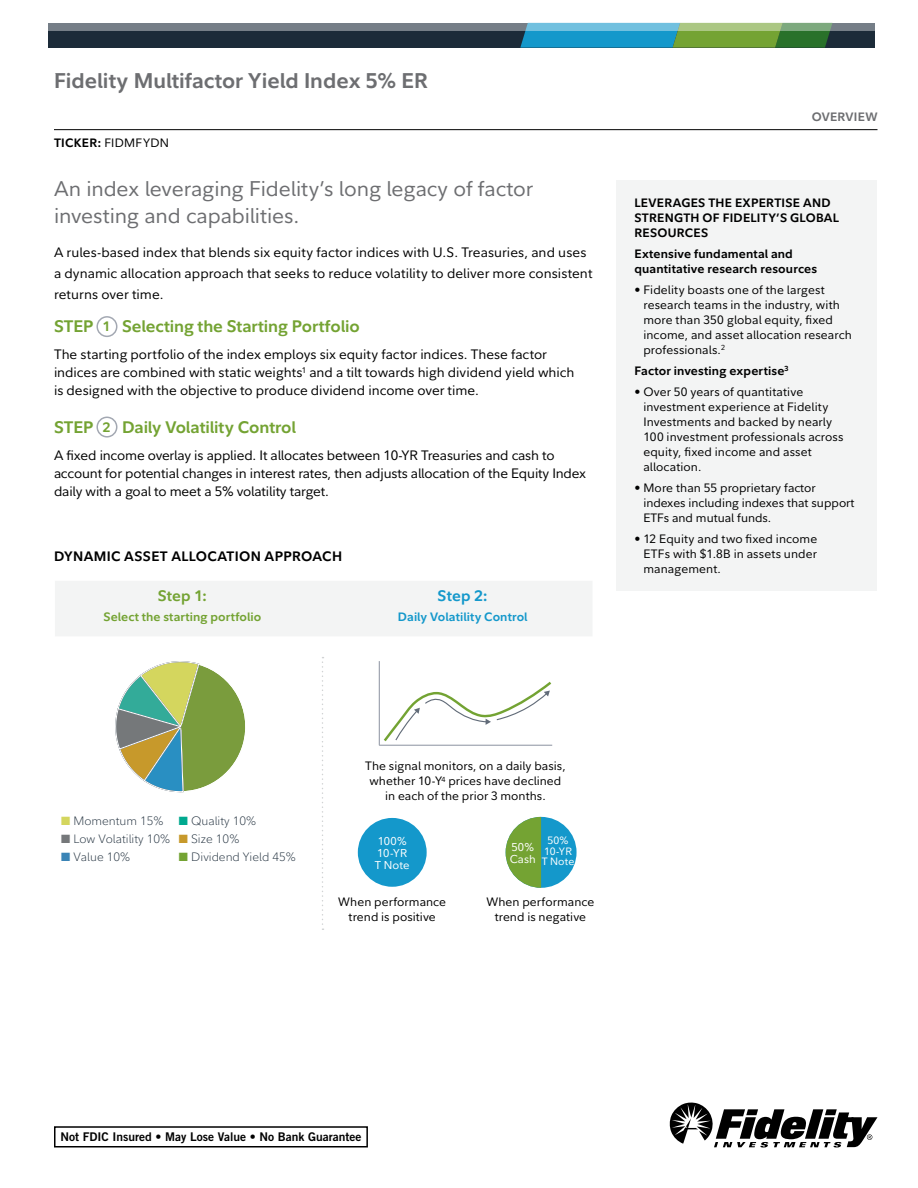
<style>
.page{position:relative;width:918px;height:1188px;background:#fff}
.page>*{position:absolute;margin:0;border:0;box-sizing:border-box;transform-origin:0 0}
.t1{font:21px/27px "Fidelity Sans";letter-spacing:-.005em;color:#6d6e71}
.t2{font:700 21px "Fidelity Sans";color:#6d6e71}
.t3{font:700 16.5px "Fidelity Sans";letter-spacing:-.005em;color:#74a333}
.t4{font:700 15px "Fidelity Sans";color:#74a333}
.t5{font:700 15px "Fidelity Sans";color:#1498cb}
.t6{font:13.5px/18px "Fidelity Sans";color:#000}
.t7{font:700 13.5px "Fidelity Sans";letter-spacing:.025em;color:#000}
.t8{font:700 13.5px "Fidelity Sans";color:#74a333}
.t9{font:12px/15px "Fidelity Sans";letter-spacing:.005em;color:#000}
.t10{font:700 12px/15px "Fidelity Sans";letter-spacing:.015em;color:#000}
.t11{font:300 12px "Fidelity Sans";color:#1c2b39}
.t12{font:12px "Trade Gothic LT Std Bd 2";color:#000}
.t13{font:700 12px "Fidelity Sans";letter-spacing:.01em;color:#74a333}
.t14{font:700 12px "Fidelity Sans";letter-spacing:.005em;color:#1498cb}
.t15{font:12px "Fidelity Sans";letter-spacing:.025em;color:#000}
.t16{font:700 12px "Fidelity Sans";letter-spacing:.025em;color:#6d6e71}
.t17{font:11.25px/12px "Fidelity Sans";letter-spacing:.01em;color:#fff}
.t18{font:10.5px/10.5px "Fidelity Sans";letter-spacing:.015em;color:#fff;text-align:center}
.s1{font-weight:700}
.s2{color:#d4d65e}
.s3{color:#00a98f}
.s4{color:#75787a}
.s5{color:#c7992b}
.s6{color:#3a84b6}
.s7{color:#74a333}
</style>
<div class="page">
<div style="left:48px;top:23px;width:826px;height:25px;background:#1c2b39"></div>
<svg style="left:520px;top:31px;width:310px;height:17px;background:#36917a"></svg>
<svg style="left:48px;top:22px;width:827px;height:9px;background:#89a1a1"></svg>
<hr style="left:54px;top:129px;width:824px;height:1px;background:#000">
<div style="left:54px;top:1126px;width:314px;height:22px;border:2px solid #000"></div>
<div style="left:616px;top:180px;width:262px;height:411px;background:#f3f4f4"></div>
<svg style="left:670px;top:1103px;width:208px;height:45px"></svg>
<div style="left:96px;top:316px;width:21px;height:21px;border:2px solid #a3a8b2;border-radius:50%"></div>
<div style="left:96px;top:417px;width:21px;height:21px;border:2px solid #a3a8b2;border-radius:50%"></div>
<div style="left:55px;top:581px;width:537px;height:55px;background:#f3f4f4"></div>
<svg style="left:322px;top:657px;width:1px;height:273px"></svg>
<svg style="left:115px;top:661px;width:130px;height:132px"></svg>
<hr style="left:379px;top:661px;width:1px;height:84px;background:#a3a8b3">
<hr style="left:379px;top:745px;width:173px;height:1px;background:#a3a8b3">
<svg style="left:383px;top:681px;width:169px;height:61px"></svg>
<div style="left:358px;top:818px;width:69px;height:69px;background:#1498cb;border-radius:50%"></div>
<div style="left:506px;top:817px;width:71px;height:71px;background:#1498cb;border-radius:50%"></div>
<svg style="left:506px;top:817px;width:35px;height:71px"></svg>
<h1 class="t2" style="left:54px;top:67px;width:375px">Fidelity Multifactor Yield Index 5% ER</h1>
<p class="t15" style="left:54px;top:135px;width:117px"><span class="s1">TICKER:</span> FIDMFYDN</p>
<h1 class="t1" style="left:54px;top:175px;width:481px">An index leveraging Fidelity’s long legacy of factor investing and capabilities.</h1>
<p class="t6" style="left:54px;top:242px;width:540px;line-height:21px">A rules-based index that blends six equity factor indices with U.S. Treasuries, and uses a dynamic allocation approach that seeks to reduce volatility to deliver more consistent returns over time.</p>
<h2 class="t3" style="left:54px;top:316px;width:41px">STEP</h2>
<h2 class="t3" style="left:122px;top:316px;width:239px">Selecting the Starting Portfolio</h2>
<p class="t6" style="left:54px;top:345px;width:522px">The starting portfolio of the index employs six equity factor indices. These factor indices are combined with static weights<sup>1</sup> and a tilt towards high dividend yield which is designed with the objective to produce dividend income over time.</p>
<h2 class="t3" style="left:54px;top:416px;width:41px">STEP</h2>
<h2 class="t3" style="left:122px;top:416px;width:175px">Daily Volatility Control</h2>
<p class="t6" style="left:54px;top:446px;width:533px">A fixed income overlay is applied. It allocates between 10-YR Treasuries and cash to account for potential changes in interest rates, then adjusts allocation of the Equity Index daily with a goal to meet a 5% volatility target.</p>
<p class="t8" style="left:103px;top:318px;width:9px">1</p>
<p class="t8" style="left:103px;top:418px;width:9px">2</p>
<p class="t7" style="left:54px;top:548px;width:290px">DYNAMIC ASSET ALLOCATION APPROACH</p>
<p class="t4" style="left:158px;top:586px;width:51px">Step 1:</p>
<p class="t13" style="left:104px;top:608px;width:159px">Select the starting portfolio</p>
<p class="t5" style="left:438px;top:586px;width:52px">Step 2:</p>
<p class="t14" style="left:398px;top:608px;width:131px">Daily Volatility Control</p>
<p class="t16" style="left:812px;top:109px;width:67px">OVERVIEW</p>
<p class="t10" style="left:634px;top:195px;width:206px">LEVERAGES THE EXPERTISE AND<br>STRENGTH OF FIDELITY’S GLOBAL<br>RESOURCES</p>
<p class="t10" style="left:634px;top:246px;width:184px">Extensive fundamental and quantitative research resources</p>
<p class="t9" style="left:643px;top:282px;width:210px;text-indent:-9px">• Fidelity boasts one of the largest research teams in the industry, with more than 350 global equity, fixed income, and asset allocation research professionals.<sup>2</sup></p>
<p class="t10" style="left:634px;top:363px;width:156px">Factor investing expertise<sup>3</sup></p>
<p class="t9" style="left:643px;top:384px;width:202px;text-indent:-9px">• Over 50 years of quantitative investment experience at Fidelity<br>Investments and backed by nearly<br>100 investment professionals across equity, fixed income and asset allocation.</p>
<p class="t9" style="left:643px;top:480px;width:213px;text-indent:-9px">• More than 55 proprietary factor indexes including indexes that support<br>ETFs and mutual funds.</p>
<p class="t9" style="left:643px;top:531px;width:176px;text-align:justify;text-indent:-9px">• 12 Equity and two fixed income ETFs with $1.8B in assets under management.</p>
<p class="t11" style="left:61px;top:813px;width:104px"><span class="s2">■</span> Momentum 15%</p>
<p class="t11" style="left:179px;top:813px;width:79px"><span class="s3">■</span> Quality 10%</p>
<p class="t11" style="left:61px;top:831px;width:180px"><span class="s4">■</span> Low Volatility 10% <span class="s5">■</span> Size 10%</p>
<p class="t11" style="left:61px;top:849px;width:71px"><span class="s6">■</span> Value 10%</p>
<p class="t11" style="left:179px;top:849px;width:119px"><span class="s7">■</span> Dividend Yield 45%</p>
<p class="t9" style="left:365px;top:759px;width:202px;text-align:center">The signal monitors, on a daily basis, whether 10-Y<sup>4</sup> prices have declined in each of the prior 3 months.</p>
<p class="t17" style="left:375px;top:835px;width:36px">100%<br>10-YR<br>T Note</p>
<p class="t18" style="left:542px;top:835px;width:34px">50%<br>10-YR<br>T Note</p>
<p class="t17" style="left:510px;top:841px;width:28px">50%<br>Cash</p>
<p class="t9" style="left:338px;top:894px;width:109px;text-align:center">When performance trend is positive</p>
<p class="t9" style="left:487px;top:894px;width:109px;text-align:center">When performance trend is negative</p>
<p class="t12" style="left:61px;top:1129px;width:302px">Not FDIC Insured • May Lose Value • No Bank Guarantee</p>
</div>
